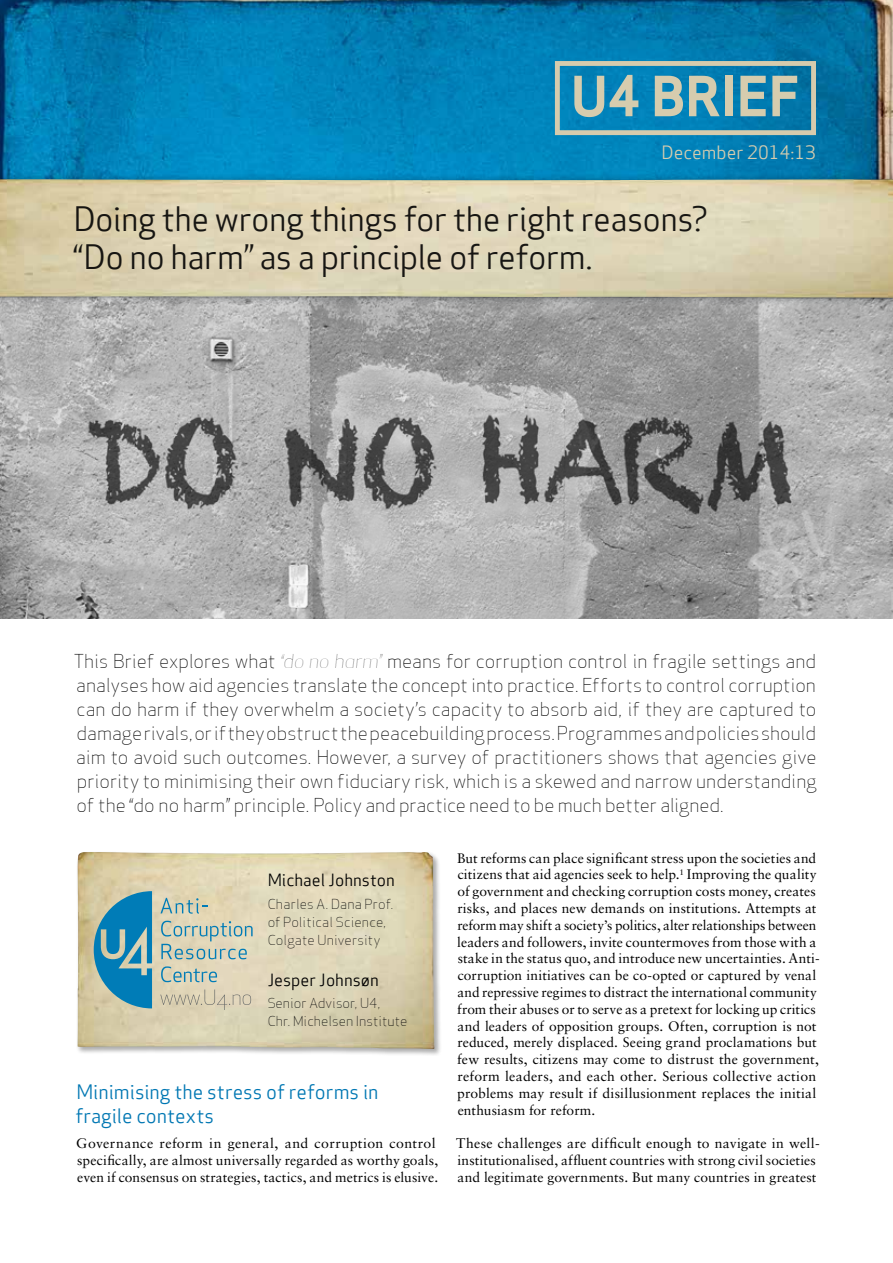
<style>
.page{position:relative;width:893px;height:1263px;background:#fff}
.page>*{position:absolute;margin:0;border:0;box-sizing:border-box;transform-origin:0 0}
.t1{font:54px "Apex Sans Bold T";color:#d6ccae}
.t2{font:33px/37.5px "Apex Sans Book T";letter-spacing:-.02em;color:#000}
.t3{font:19.5px/24px "Apex Sans Book T";color:#0077b3}
.t4{font:18.75px/24px "Apex Sans Light T";letter-spacing:-.01em;color:#000;text-align:justify}
.t5{font:18px "Apex Sans Book T";color:#d6ccae}
.t6{font:16.5px "Apex Sans Book T";color:#000}
.t7{font:13.8px/16.8px "Sabon LT Std";letter-spacing:.01em;color:#000}
.t8{font:13.5px/18px "Apex Sans Light T";color:#000}
.s1{font-family:"Apex Sans Extra Light Italic T"}
</style>
<div class="page">
<img style="left:0;top:306px;width:893px;height:313px">
<img style="left:0;top:0;width:893px;height:170px">
<img style="left:0;top:170px;width:893px;height:136px">
<img style="left:0;top:179px;width:893px;height:119px">
<div style="left:555px;top:61px;width:261px;height:74px;border:5px solid #d6cbad"></div>
<div style="left:77px;top:850px;width:365px;height:207px;background:#000;opacity:.33"></div>
<img style="left:78px;top:852px;width:357px;height:197px">
<svg style="left:94px;top:891px;width:58px;height:117px;background:#4997b1"></svg>
<svg style="left:160px;top:898px;width:47px;height:16px"></svg>
<svg style="left:161px;top:921px;width:92px;height:38px;background:#bac7b8"></svg>
<svg style="left:161px;top:966px;width:56px;height:16px"></svg>
<svg style="left:160px;top:989px;width:91px;height:21px;background:#d4cab0"></svg>
<h1 class="t1" style="left:571px;top:61px;width:230px">U4 BRIEF</h1>
<h3 class="t5" style="left:661px;top:141px;width:156px">December 2014:13</h3>
<h2 class="t2" style="left:73px;top:200px;width:636px">Doing the wrong things for the right reasons? “Do no harm” as a principle of reform.</h2>
<p class="t4" style="left:74px;top:649px;width:744px">This Brief explores what <span class="s1">“do no harm”</span> means for corruption control in fragile settings and analyses how aid agencies translate the concept into practice. Efforts to control corruption can do harm if they overwhelm a society’s capacity to absorb aid, if they are captured to damage rivals, or if they obstruct the peacebuilding process. Programmes and policies should aim to avoid such outcomes. However, a survey of practitioners shows that agencies give priority to minimising their own fiduciary risk, which is a skewed and narrow understanding of the “do no harm” principle. Policy and practice need to be much better aligned.</p>
<p class="t6" style="left:267px;top:870px;width:129px">Michael Johnston</p>
<p class="t8" style="left:267px;top:894px;width:127px">Charles A. Dana Prof. of Political Science,<br>Colgate University</p>
<p class="t6" style="left:267px;top:969px;width:113px">Jesper Johnsøn</p>
<p class="t8" style="left:267px;top:994px;width:142px">Senior Advisor, U4,<br>Chr. Michelsen Institute</p>
<h3 class="t3" style="left:75px;top:1080px;width:305px">Minimising the stress of reforms in fragile contexts</h3>
<p class="t7" style="left:76px;top:1135px;width:364px">Governance reform in general, and corruption control specifically, are almost universally regarded as worthy goals, even if consensus on strategies, tactics, and metrics is elusive.</p>
<p class="t7" style="left:457px;top:849px;width:364px">But reforms can place significant stress upon the societies and citizens that aid agencies seek to help.<sup>1</sup> Improving the quality of government and checking corruption costs money, creates risks, and places new demands on institutions. Attempts at reform may shift a society’s politics, alter relationships between leaders and followers, invite countermoves from those with a stake in the status quo, and introduce new uncertainties. Anti&shy;corruption initiatives can be co-opted or captured by venal and repressive regimes to distract the international community from their abuses or to serve as a pretext for locking up critics and leaders of opposition groups. Often, corruption is not reduced, merely displaced. Seeing grand proclamations but few results, citizens may come to distrust the government, reform leaders, and each other. Serious collective action problems may result if disillusionment replaces the initial enthusiasm for reform.</p>
<p class="t7" style="left:456px;top:1135px;width:365px">These challenges are difficult enough to navigate in well&shy;institutionalised, affluent countries with strong civil societies and legitimate governments. But many countries in greatest</p>
</div>
